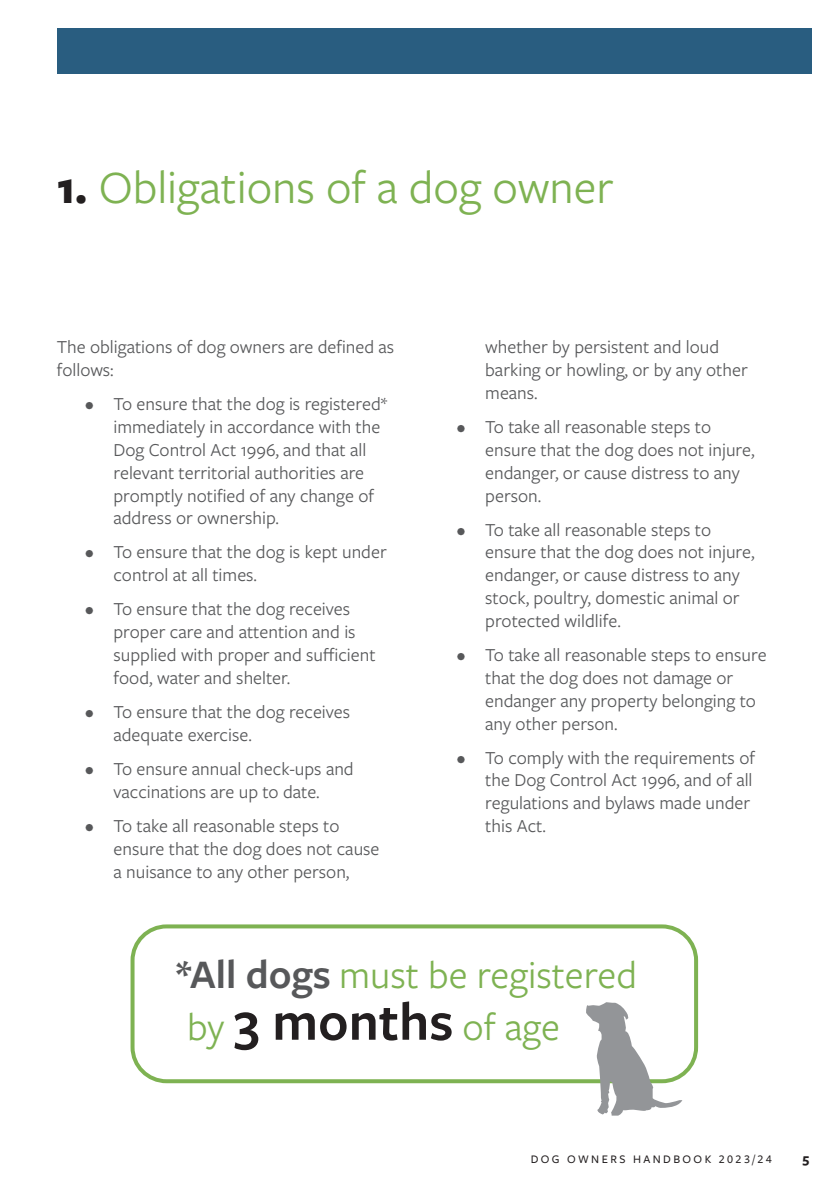
<style>
.page{position:relative;width:840px;height:1191px;background:#fff}
.page>*{position:absolute;margin:0;border:0;box-sizing:border-box;transform-origin:0 0}
.Heading{font:48px "Freight Sans Pro";color:#7eb252}
.Display_text{font:40px "Freight Sans Pro";color:#7eb252}
.Body_text{font:19px/22.8px "Freight Sans Pro";color:#57585a}
.t1{font:700 14px "Freight Sans Pro";color:#231f20}
.t2{font:500 12px "Freight Sans Pro";letter-spacing:.2em;color:#231f20}
.s1{font-weight:700;color:#231f20}
.s2{font-weight:600;font-size:42px;color:#57585a}
.s3{font-weight:600;font-size:56px;color:#231f20}
</style>
<div class="page">
<div style="left:57px;top:28px;width:754px;height:46px;background:#295d80"></div>
<div style="left:130px;top:924px;width:567px;height:159px;border:4px solid #7eb252;border-radius:34px"></div>
<svg style="left:585px;top:1002px;width:97px;height:113px"></svg>
<p class="Heading" style="left:57px;top:155px;width:558px"><span class="s1">1.</span> Obligations of a dog owner</p>
<p class="Body_text" style="left:57px;top:335px;width:339px">The obligations of dog owners are defined as follows:</p>
<p class="Body_text" style="left:113px;top:392px;width:275px;text-indent:-28px">• To ensure that the dog is registered* immediately in accordance with the Dog Control Act 1996, and that all relevant territorial authorities are promptly notified of any change of address or ownership.</p>
<p class="Body_text" style="left:113px;top:540px;width:274px;text-indent:-28px">• To ensure that the dog is kept under control at all times.</p>
<p class="Body_text" style="left:113px;top:597px;width:263px;text-indent:-28px">• To ensure that the dog receives proper care and attention and is supplied with proper and sufficient food, water and shelter.</p>
<p class="Body_text" style="left:113px;top:699px;width:238px;text-indent:-28px">• To ensure that the dog receives adequate exercise.</p>
<p class="Body_text" style="left:85px;top:756px;width:270px;text-align:center">• To ensure annual check-ups and vaccinations are up to date.</p>
<p class="Body_text" style="left:113px;top:813px;width:267px;text-indent:-28px">• To take all reasonable steps to ensure that the dog does not cause a nuisance to any other person,</p>
<p class="Body_text" style="left:485px;top:335px;width:264px">whether by persistent and loud barking or howling, or by any other means.</p>
<p class="Body_text" style="left:485px;top:415px;width:271px;text-indent:-28px">• To take all reasonable steps to ensure that the dog does not injure, endanger, or cause distress to any person.</p>
<p class="Body_text" style="left:485px;top:517px;width:271px;text-indent:-28px">• To take all reasonable steps to ensure that the dog does not injure, endanger, or cause distress to any stock, poultry, domestic animal or protected wildlife.</p>
<p class="Body_text" style="left:485px;top:642px;width:283px;text-indent:-28px">• To take all reasonable steps to ensure that the dog does not damage or endanger any property belonging to any other person.</p>
<p class="Body_text" style="left:485px;top:745px;width:271px;text-indent:-28px">• To comply with the requirements of the Dog Control Act 1996, and of all regulations and bylaws made under this Act.</p>
<p class="Display_text" style="left:176px;top:948px;width:462px"><span class="s2">*All dogs</span> must be registered</p>
<p class="Display_text" style="left:187px;top:1000px;width:374px">by <span class="s3">3 months</span> of age</p>
<p class="t2" style="left:530px;top:1150px;width:242px">DOG OWNERS HANDBOOK 2023/24</p>
<p class="t1" style="left:802px;top:1148px;width:8px">5</p>
</div>
